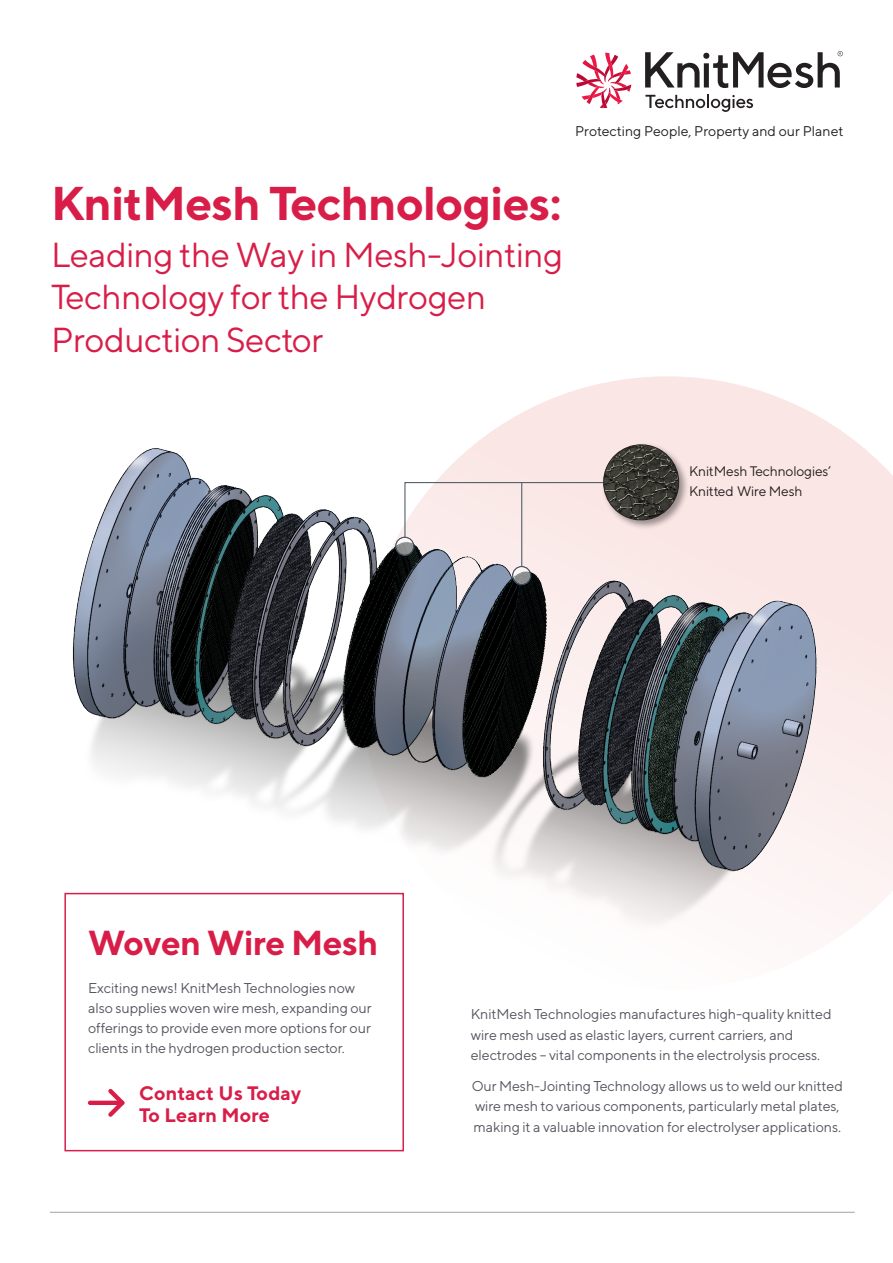
<style>
.page{position:relative;width:893px;height:1263px;background:#fff}
.page>*{position:absolute;margin:0;border:0;box-sizing:border-box;transform-origin:0 0}
.Extra_Large_Header{font:700 47.25px "TT Norms";letter-spacing:-.015em;color:#d81e48}
.Extra_Large_Header-2{font:34.65px/42.6px "TT Norms";letter-spacing:-.015em;color:#d81e48}
.Extra_Large_Header-3{font:700 34.65px "TT Norms";letter-spacing:-.015em;color:#d81e48}
.subheader{font:700 19.5px/22.5px "TT Norms";letter-spacing:.01em;color:#d81e48}
.Body{font:14.25px/20.2px "TT Norms";letter-spacing:-.01em;color:#555660}
.t1{font:14.1px "TT Norms";color:#231f20}
.Body-2{font:13.8px "TT Norms";letter-spacing:-.015em;color:#231f20}
</style>
<div class="page">
<svg style="left:483px;top:376px;width:410px;height:545px;fill:#fae7e6"></svg>
<hr style="left:50px;top:1212px;width:805px;height:1px;background:#a1a3ac">
<svg style="left:576px;top:53px;width:56px;height:56px"></svg>
<svg style="left:645px;top:95px;width:108px;height:17px"></svg>
<svg style="left:645px;top:51px;width:198px;height:37px"></svg>
<svg style="left:475px;top:438px;width:210px;height:6px"></svg>
<img style="left:64px;top:444px;width:770px;height:481px">
<svg style="left:513px;top:567px;width:18px;height:18px"></svg>
<div style="left:512px;top:566px;width:19px;height:19px;border:1px solid #3f4f60;border-radius:50%"></div>
<svg style="left:396px;top:537px;width:18px;height:18px"></svg>
<div style="left:395px;top:537px;width:19px;height:19px;border:1px solid #3f4f60;border-radius:50%"></div>
<div style="left:64px;top:893px;width:340px;height:258px;border:2px solid #d81e48"></div>
<svg style="left:108px;top:1089px;width:17px;height:28px"></svg>
<hr style="left:88px;top:1101px;width:36px;height:4px;background:#d81e48;border-radius:2px">
<p class="t1" style="left:575px;top:122px;width:270px">Protecting People, Property and our Planet</p>
<p class="Extra_Large_Header" style="left:51px;top:173px;width:512px">KnitMesh Technologies:</p>
<p class="Extra_Large_Header-2" style="left:51px;top:233px;width:514px">Leading the Way in Mesh-Jointing<br>Technology for the Hydrogen<br>Production Sector</p>
<p class="Body-2" style="left:689px;top:463px;width:143px">KnitMesh Technologies’</p>
<p class="Body-2" style="left:689px;top:483px;width:115px">Knitted Wire Mesh</p>
<p class="Extra_Large_Header-3" style="left:88px;top:921px;width:292px">Woven Wire Mesh</p>
<p class="Body" style="left:88px;top:977px;width:285px">Exciting news! KnitMesh Technologies now also supplies woven wire mesh, expanding our offerings to provide even more options for our clients in the hydrogen production sector.</p>
<p class="subheader" style="left:139px;top:1081px;width:164px">Contact Us Today<br>To Learn More</p>
<p class="Body" style="left:471px;top:1004px;width:362px">KnitMesh Technologies manufactures high-quality knitted wire mesh used as elastic layers, current carriers, and electrodes – vital components in the electrolysis process.</p>
<p class="Body" style="left:472px;top:1075px;width:373px">Our Mesh-Jointing Technology allows us to weld our knitted wire mesh to various components, particularly metal plates, making it a valuable innovation for electrolyser applications.</p>
</div>
